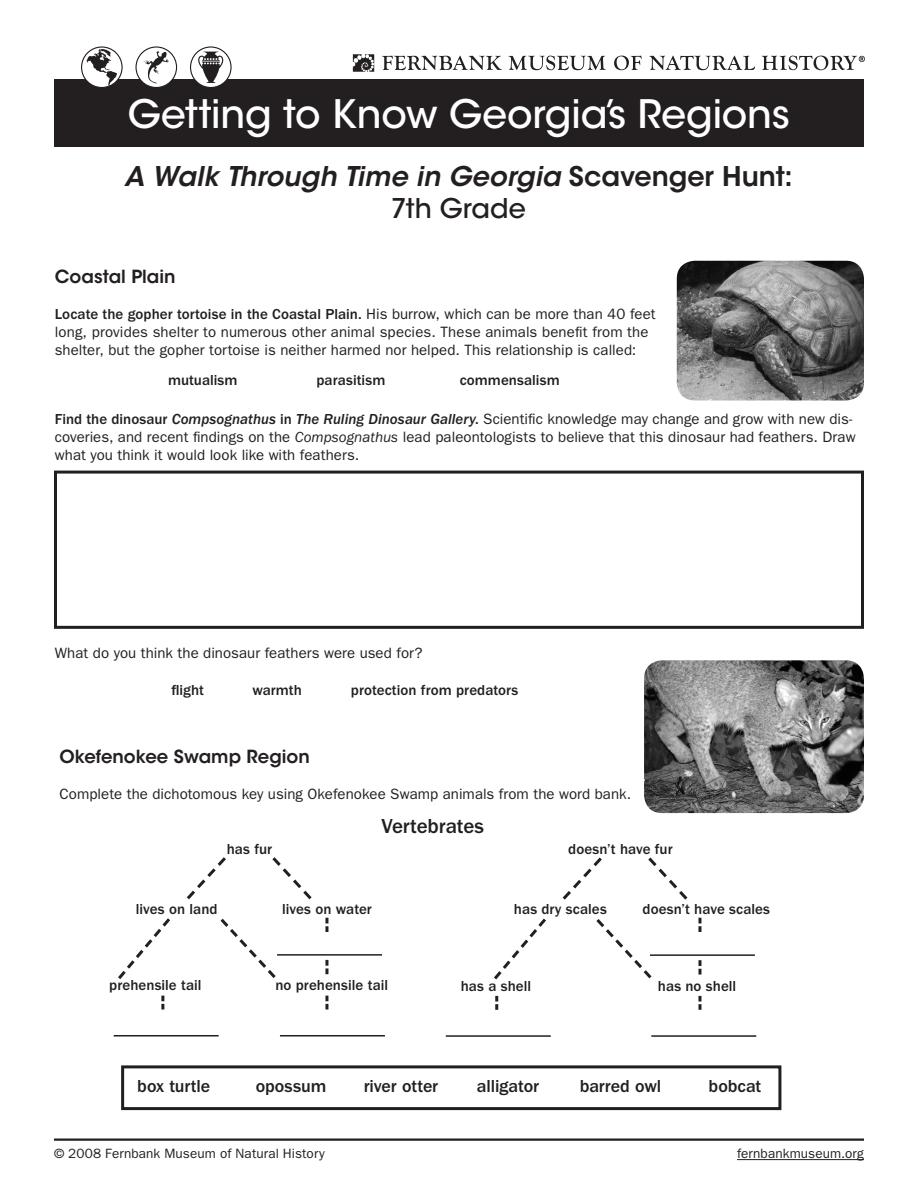
<style>
.page{position:relative;width:918px;height:1188px;background:#fff}
.page>*{position:absolute;margin:0;border:0;box-sizing:border-box;transform-origin:0 0}
.t1{font:500 39px "ITC Avant Garde Std";letter-spacing:-.005em;color:#fff}
.t2{font:italic 600 27px/32.4px "ITC Avant Garde Std";letter-spacing:.005em;color:#231f20;text-align:center}
.t3{font:500 21px "ITC Franklin Gothic Std";letter-spacing:-.005em;color:#231f20}
.t4{font:500 18px "ITC Franklin Gothic Std";letter-spacing:-.005em;color:#231f20}
.t5{font:600 18px "ITC Avant Garde Std";color:#231f20}
.t6{font:15px/18px "ITC Franklin Gothic Std";letter-spacing:.005em;color:#231f20}
.t7{font:500 15px "ITC Franklin Gothic Std";letter-spacing:.005em;color:#231f20}
.t8{font:13.5px "ITC Franklin Gothic Std";letter-spacing:.01em;color:#231f20}
.s1{font-style:normal}
.s2{font-weight:500;font-style:normal}
.s3{font-weight:400}
.s4{font-weight:500}
.s5{font-family:"ITC Franklin Gothic Std Med It"}
.s6{font-style:italic}
</style>
<div class="page">
<div style="left:54px;top:80px;width:810px;height:67px;background:#231f20"></div>
<svg style="left:191px;top:47px;width:40px;height:41px"></svg>
<svg style="left:198px;top:52px;width:25px;height:31px"></svg>
<div style="left:190px;top:46px;width:42px;height:42px;border:1px solid #231f20;border-radius:50%"></div>
<svg style="left:136px;top:47px;width:41px;height:41px"></svg>
<svg style="left:144px;top:51px;width:25px;height:33px"></svg>
<div style="left:135px;top:46px;width:42px;height:42px;border:1px solid #231f20;border-radius:50%"></div>
<svg style="left:82px;top:47px;width:40px;height:41px"></svg>
<svg style="left:87px;top:49px;width:30px;height:37px"></svg>
<div style="left:81px;top:46px;width:42px;height:42px;border:1px solid #231f20;border-radius:50%"></div>
<hr style="left:737px;top:1159px;width:127px;height:1px;background:#231f20">
<hr style="left:54px;top:1138px;width:810px;height:3px;background:#231f20">
<svg style="left:353px;top:54px;width:21px;height:18px"></svg>
<svg style="left:382px;top:56px;width:120px;height:14px"></svg>
<svg style="left:508px;top:56px;width:98px;height:14px"></svg>
<svg style="left:614px;top:56px;width:28px;height:14px"></svg>
<svg style="left:649px;top:56px;width:106px;height:14px"></svg>
<svg style="left:762px;top:56px;width:103px;height:14px"></svg>
<div style="left:54px;top:471px;width:810px;height:158px;border:3px solid #231f20"></div>
<img style="left:677px;top:261px;width:187px;height:139px">
<svg style="left:272px;top:857px;width:40px;height:43px"></svg>
<svg style="left:186px;top:857px;width:40px;height:43px"></svg>
<svg style="left:220px;top:918px;width:56px;height:60px"></svg>
<svg style="left:118px;top:918px;width:52px;height:61px"></svg>
<hr style="left:277px;top:954px;width:105px;height:2px;background:#231f20">
<svg style="left:325px;top:918px;width:3px;height:14px"></svg>
<svg style="left:325px;top:960px;width:3px;height:14px"></svg>
<hr style="left:114px;top:1035px;width:105px;height:2px;background:#231f20">
<svg style="left:161px;top:996px;width:3px;height:14px"></svg>
<hr style="left:280px;top:1035px;width:105px;height:2px;background:#231f20">
<svg style="left:325px;top:996px;width:3px;height:14px"></svg>
<svg style="left:495px;top:996px;width:3px;height:14px"></svg>
<svg style="left:648px;top:857px;width:40px;height:43px"></svg>
<svg style="left:562px;top:857px;width:40px;height:43px"></svg>
<svg style="left:596px;top:919px;width:56px;height:60px"></svg>
<svg style="left:494px;top:918px;width:52px;height:62px"></svg>
<hr style="left:650px;top:954px;width:105px;height:2px;background:#231f20">
<svg style="left:698px;top:960px;width:3px;height:15px"></svg>
<hr style="left:446px;top:1035px;width:105px;height:2px;background:#231f20">
<hr style="left:651px;top:1035px;width:105px;height:2px;background:#231f20">
<svg style="left:698px;top:996px;width:3px;height:14px"></svg>
<svg style="left:698px;top:918px;width:3px;height:14px"></svg>
<div style="left:121px;top:1065px;width:660px;height:45px;border:3px solid #231f20"></div>
<img style="left:644px;top:660px;width:220px;height:153px">
<h1 class="t1" style="left:128px;top:90px;width:664px">Getting to Know Georgia’s Regions</h1>
<h2 class="t2" style="left:124px;top:160px;width:670px">A Walk Through Time in Georgia <span class="s1">Scavenger Hunt:<br></span><span class="s2">7th Grade</span></h2>
<p class="t5" style="left:55px;top:265px;width:122px">Coastal Plain</p>
<p class="t7" style="left:55px;top:306px;width:602px">Locate the gopher tortoise in the Coastal Plain. <span class="s3">His burrow, which can be more than 40 feet</span></p>
<p class="t6" style="left:55px;top:323px;width:595px">long, provides shelter to numerous other animal species. These animals benefit from the shelter, but the gopher tortoise is neither harmed nor helped. This relationship is called:</p>
<p class="t7" style="left:168px;top:371px;width:71px">mutualism</p>
<p class="t7" style="left:316px;top:371px;width:70px">parasitism</p>
<p class="t7" style="left:460px;top:371px;width:102px">commensalism</p>
<p class="t6" style="left:55px;top:410px;width:802px"><span class="s4">Find the dinosaur</span> <span class="s5">Compsognathus</span> <span class="s4">in</span> <span class="s5">The Ruling Dinosaur Gallery</span><span class="s4">.</span> Scientific knowledge may change and grow with new dis&shy;coveries, and recent findings on the <span class="s6">Compsognathus</span> lead paleontologists to believe that this dinosaur had feathers. Draw what you think it would look like with feathers.</p>
<p class="t6" style="left:55px;top:644px;width:369px">What do you think the dinosaur feathers were used for?</p>
<p class="t7" style="left:171px;top:682px;width:34px">flight</p>
<p class="t7" style="left:252px;top:682px;width:51px">warmth</p>
<p class="t7" style="left:351px;top:682px;width:169px">protection from predators</p>
<p class="t5" style="left:59px;top:745px;width:252px">Okefenokee Swamp Region</p>
<p class="t6" style="left:59px;top:785px;width:573px">Complete the dichotomous key using Okefenokee Swamp animals from the word bank.</p>
<p class="t3" style="left:381px;top:814px;width:104px">Vertebrates</p>
<p class="t7" style="left:227px;top:840px;width:47px">has fur</p>
<p class="t7" style="left:568px;top:840px;width:106px">doesn’t have fur</p>
<p class="t7" style="left:136px;top:900px;width:83px">lives on land</p>
<p class="t7" style="left:282px;top:900px;width:91px">lives on water</p>
<p class="t7" style="left:109px;top:977px;width:94px">prehensile tail</p>
<p class="t7" style="left:275px;top:977px;width:114px">no prehensile tail</p>
<p class="t7" style="left:514px;top:900px;width:94px">has dry scales</p>
<p class="t7" style="left:643px;top:900px;width:129px">doesn’t have scales</p>
<p class="t7" style="left:461px;top:977px;width:72px">has a shell</p>
<p class="t7" style="left:658px;top:977px;width:80px">has no shell</p>
<p class="t4" style="left:137px;top:1076px;width:74px">box turtle</p>
<p class="t4" style="left:256px;top:1076px;width:72px">opossum</p>
<p class="t4" style="left:364px;top:1076px;width:76px">river otter</p>
<p class="t4" style="left:477px;top:1076px;width:64px">alligator</p>
<p class="t4" style="left:580px;top:1076px;width:83px">barred owl</p>
<p class="t4" style="left:709px;top:1076px;width:54px">bobcat</p>
<p class="t8" style="left:54px;top:1146px;width:272px">© 2008 Fernbank Museum of Natural History</p>
<p class="t8" style="left:737px;top:1146px;width:128px">fernbankmuseum.org</p>
</div>
